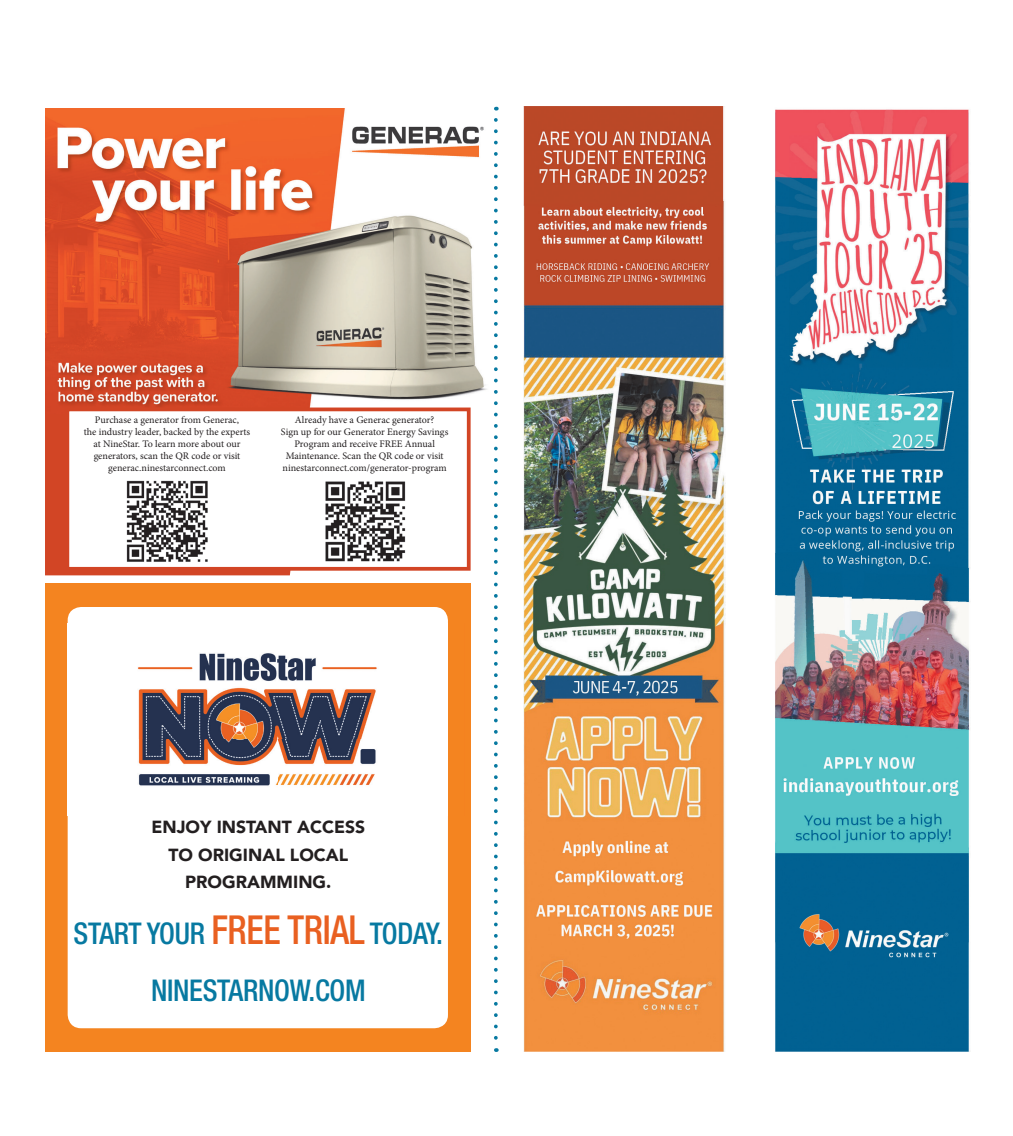
<style>
.page{position:relative;width:1013px;height:1136px;background:#fff}
.page>*{position:absolute;margin:0;border:0;box-sizing:border-box;transform-origin:0 0}
.t1{font:500 condensed 30px/56.5px "Helvetica Neue";letter-spacing:-.01em;color:#0779a1;text-align:center;scale:.95 1}
.t2{font:900 17.5px/27.1px "Avenir";color:#231f20;text-align:center}
.t3{font:10px/12px "Minion Pro";color:#231f20;text-align:center}
.s1{font-size:40px;color:#e96021}
</style>
<div class="page">
<div style="left:45px;top:583px;width:425px;height:469px;background:#f48420"></div>
<div style="left:68px;top:607px;width:380px;height:421px;background:#fff;border-radius:13px"></div>
<svg style="left:494px;top:120px;width:3px;height:932px"></svg>
<img style="left:524px;top:107px;width:202px;height:945px">
<img style="left:775px;top:109px;width:195px;height:943px">
<div style="left:45px;top:413px;width:246px;height:162px;background:#d24525"></div>
<img style="left:45px;top:108px;width:442px;height:305px">
<img style="left:347px;top:118px;width:140px;height:41px">
<div style="left:65px;top:407px;width:405px;height:164px;background:#fff;border:4px solid #d24525"></div>
<img style="left:325px;top:481px;width:81px;height:81px">
<img style="left:126px;top:480px;width:82px;height:82px">
<img style="left:67px;top:624px;width:310px;height:192px">
<p class="t3" style="left:84px;top:414px;width:168px">Purchase a generator from Generac,<br>the industry leader, backed by the experts at NineStar. To learn more about our generators, scan the QR code or visit generac.ninestarconnect.com</p>
<p class="t3" style="left:281px;top:414px;width:169px">Already have a Generac generator?<br>Sign up for our Generator Energy Savings Program and receive FREE Annual Maintenance. Scan the QR code or visit ninestarconnect.com/generator-program</p>
<h2 class="t2" style="left:151px;top:813px;width:215px">ENJOY INSTANT ACCESS<br>TO ORIGINAL LOCAL<br>PROGRAMMING.</h2>
<h1 class="t1" style="left:74px;top:905px;width:390px">START YOUR <span class="s1">FREE TRIAL</span> TODAY.<br>NINESTARNOW.COM</h1>
</div>
